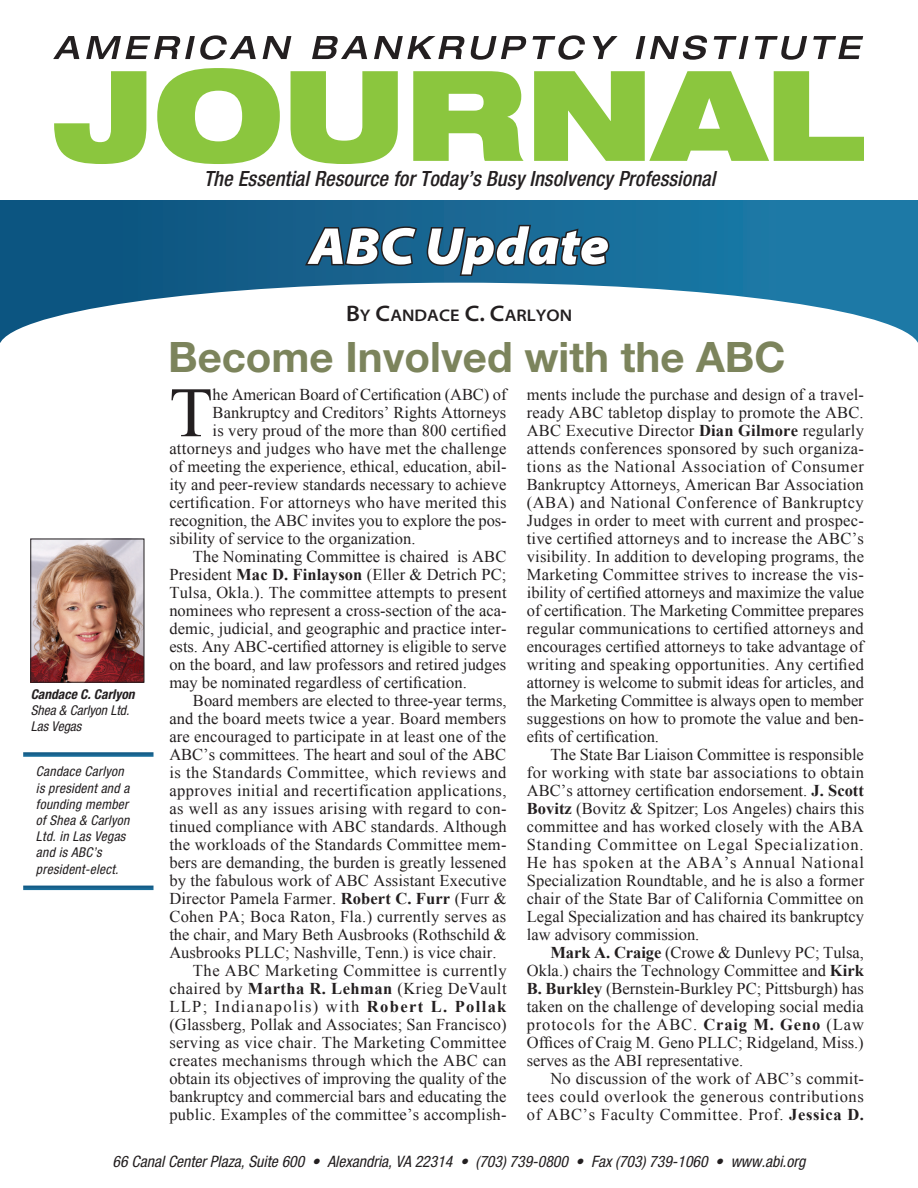
<style>
.page{position:relative;width:918px;height:1188px;background:#fff}
.page>*{position:absolute;margin:0;border:0;box-sizing:border-box;transform-origin:0 0}
.Body_text{font:70.8px "Times New Roman";color:#231f20}
.Page_Header{font:italic 900 semi-expanded 52.5px "Myriad Pro";color:#fff}
.Article_Headline_1{font:700 42px "Helvetica Neue LT Std";color:#7c845c}
.t1{font:italic 500 condensed 21px "Helvetica Neue LT Std";letter-spacing:.005em;color:#231f20}
.Author_Name_-_Top_of{font:600 semi-expanded 16.8px "Myriad Pro";color:#231f20}
.Body_text-2{font:16.5px/18px "Times New Roman";color:#231f20;text-align:justify}
.t2{font:italic condensed 15.75px "Helvetica Neue";color:#231f20}
.Author_Caption_2_Bio{font:italic condensed 13.5px/16.2px "Helvetica Neue";letter-spacing:.02em;color:#231f20}
.Author_Caption_2_Bio-2{font:italic condensed 13.5px "Helvetica Neue";color:#231f20}
.Author_Caption_1{font:italic 700 condensed 13.5px "Helvetica Neue";color:#231f20}
.s1{font-size:22.5px}
.s2{font-weight:700}
</style>
<div class="page">
<svg style="left:54px;top:71px;width:92px;height:93px"></svg>
<svg style="left:53px;top:36px;width:26px;height:23px"></svg>
<svg style="left:86px;top:35px;width:170px;height:25px"></svg>
<svg style="left:263px;top:36px;width:28px;height:23px"></svg>
<svg style="left:312px;top:36px;width:55px;height:23px"></svg>
<svg style="left:374px;top:36px;width:153px;height:24px"></svg>
<svg style="left:533px;top:35px;width:52px;height:25px"></svg>
<svg style="left:593px;top:36px;width:25px;height:23px"></svg>
<svg style="left:636px;top:35px;width:71px;height:25px"></svg>
<svg style="left:714px;top:36px;width:35px;height:23px"></svg>
<svg style="left:755px;top:36px;width:52px;height:24px"></svg>
<svg style="left:813px;top:36px;width:50px;height:23px"></svg>
<svg style="left:0;top:201px;width:918px;height:82px;background:#105e8a"></svg>
<svg style="left:0;top:283px;width:918px;height:60px"></svg>
<svg style="left:157px;top:68px;width:707px;height:275px"></svg>
<img style="left:32px;top:541px;width:110px;height:140px">
<div style="left:30px;top:539px;width:114px;height:144px;border:1px solid #231f20"></div>
<div style="left:23px;top:752px;width:131px;height:5px;background:#19638f"></div>
<svg style="left:23px;top:886px;width:131px;height:4px"></svg>
<p class="Author_Caption_1" style="left:31px;top:686px;width:105px">Candace C. Carlyon</p>
<p class="Author_Caption_2_Bio-2" style="left:31px;top:702px;width:100px">Shea &amp; Carlyon Ltd.</p>
<p class="Author_Caption_2_Bio-2" style="left:31px;top:719px;width:52px">Las Vegas</p>
<p class="Author_Caption_2_Bio" style="left:36px;top:764px;width:95px">Candace Carlyon is president and a founding member of Shea &amp; Carlyon<br>Ltd. in Las Vegas and is ABC’s president-elect.</p>
<p class="t1" style="left:204px;top:166px;width:513px">The Essential Resource for Today’s Busy Insolvency Professional</p>
<p class="Page_Header" style="left:309px;top:216px;width:302px">ABC Update</p>
<p class="Author_Name_-_Top_of" style="left:346px;top:306px;width:228px"><span class="s1">B</span>Y <span class="s1">C</span>ANDACE <span class="s1">C. C</span>ARLYON</p>
<p class="Article_Headline_1" style="left:168px;top:331px;width:619px">Become Involved with the ABC</p>
<p class="Body_text" style="left:169px;top:365px;width:45px">T</p>
<p class="Body_text-2" style="left:213px;top:385px;width:295px">he American Board of Certification (ABC) of</p>
<p class="Body_text-2" style="left:527px;top:385px;width:339px">ments include the purchase and design of a travel&shy;ready ABC tabletop display to promote the ABC.<br>ABC Executive Director <span class="s2">Dian Gilmore</span> regularly attends conferences sponsored by such organiza&shy;tions as the National Association of Consumer Bankruptcy Attorneys, American Bar Association (ABA) and National Conference of Bankruptcy Judges in order to meet with current and prospec&shy;tive certified attorneys and to increase the ABC’s visibility. In addition to developing programs, the Marketing Committee strives to increase the vis&shy;ibility of certified attorneys and maximize the value of certification. The Marketing Committee prepares regular communications to certified attorneys and encourages certified attorneys to take advantage of writing and speaking opportunities. Any certified attorney is welcome to submit ideas for articles, and the Marketing Committee is always open to member suggestions on how to promote the value and ben&shy;efits of certification.</p>
<p class="Body_text-2" style="left:527px;top:745px;width:339px;text-indent:24px">The State Bar Liaison Committee is responsible for working with state bar associations to obtain ABC’s attorney certification endorsement. <span class="s2">J. Scott Bovitz</span> (Bovitz &amp; Spitzer; Los Angeles) chairs this committee and has worked closely with the ABA Standing Committee on Legal Specialization.<br>He has spoken at the ABA’s Annual National Specialization Roundtable, and he is also a former chair of the State Bar of California Committee on Legal Specialization and has chaired its bankruptcy law advisory commission.</p>
<p class="Body_text-2" style="left:527px;top:943px;width:339px;text-indent:24px"><span class="s2">Mark A. Craige</span> (Crowe &amp; Dunlevy PC; Tulsa, Okla.) chairs the Technology Committee and <span class="s2">Kirk B. Burkley</span> (Bernstein-Burkley PC; Pittsburgh) has taken on the challenge of developing social media protocols for the ABC. <span class="s2">Craig M. Geno</span> (Law Offices of Craig M. Geno PLLC; Ridgeland, Miss.) serves as the ABI representative.</p>
<p class="Body_text-2" style="left:527px;top:1069px;width:339px;text-indent:24px">No discussion of the work of ABC’s commit&shy;tees could overlook the generous contributions of ABC’s Faculty Committee. Prof. <span class="s2">Jessica D.</span></p>
<p class="Body_text-2" style="left:213px;top:403px;width:295px">Bankruptcy and Creditors’ Rights Attorneys</p>
<p class="Body_text-2" style="left:213px;top:421px;width:295px">is very proud of the more than 800 certified</p>
<p class="Body_text-2" style="left:169px;top:439px;width:339px">attorneys and judges who have met the challenge</p>
<p class="Body_text-2" style="left:169px;top:457px;width:339px">of meeting the experience, ethical, education, abil-</p>
<p class="Body_text-2" style="left:169px;top:475px;width:338px">ity and peer-review standards necessary to achieve</p>
<p class="Body_text-2" style="left:169px;top:493px;width:339px">certification. For attorneys who have merited this</p>
<p class="Body_text-2" style="left:169px;top:511px;width:339px">recognition, the ABC invites you to explore the pos-</p>
<p class="Body_text-2" style="left:169px;top:529px;width:248px">sibility of service to the organization.</p>
<p class="Body_text-2" style="left:169px;top:547px;width:339px;text-indent:24px">The Nominating Committee is chaired is ABC President <span class="s2">Mac D. Finlayson</span> (Eller &amp; Detrich PC; Tulsa, Okla.). The committee attempts to present nominees who represent a cross-section of the aca&shy;demic, judicial, and geographic and practice inter&shy;ests. Any ABC-certified attorney is eligible to serve on the board, and law professors and retired judges may be nominated regardless of certification.</p>
<p class="Body_text-2" style="left:169px;top:691px;width:339px;text-indent:24px">Board members are elected to three-year terms, and the board meets twice a year. Board members are encouraged to participate in at least one of the ABC’s committees. The heart and soul of the ABC is the Standards Committee, which reviews and approves initial and recertification applications, as well as any issues arising with regard to con&shy;tinued compliance with ABC standards. Although the workloads of the Standards Committee mem&shy;bers are demanding, the burden is greatly lessened by the fabulous work of ABC Assistant Executive Director Pamela Farmer. <span class="s2">Robert C. Furr</span> (Furr &amp; Cohen PA; Boca Raton, Fla.) currently serves as the chair, and Mary Beth Ausbrooks (Rothschild &amp; Ausbrooks PLLC; Nashville, Tenn.) is vice chair.</p>
<p class="Body_text-2" style="left:169px;top:961px;width:339px;text-indent:24px">The ABC Marketing Committee is currently chaired by <span class="s2">Martha R. Lehman</span> (Krieg DeVault LLP; Indianapolis) with <span class="s2">Robert L. Pollak </span>(Glassberg, Pollak and Associates; San Francisco) serving as vice chair. The Marketing Committee creates mechanisms through which the ABC can obtain its objectives of improving the quality of the bankruptcy and commercial bars and educating the public. Examples of the committee’s accomplish-</p>
<p class="t2" style="left:113px;top:1152px;width:694px">66 Canal Center Plaza, Suite 600 • Alexandria, VA 22314 • (703) 739-0800 • Fax (703) 739-1060 • www.abi.org</p>
</div>
